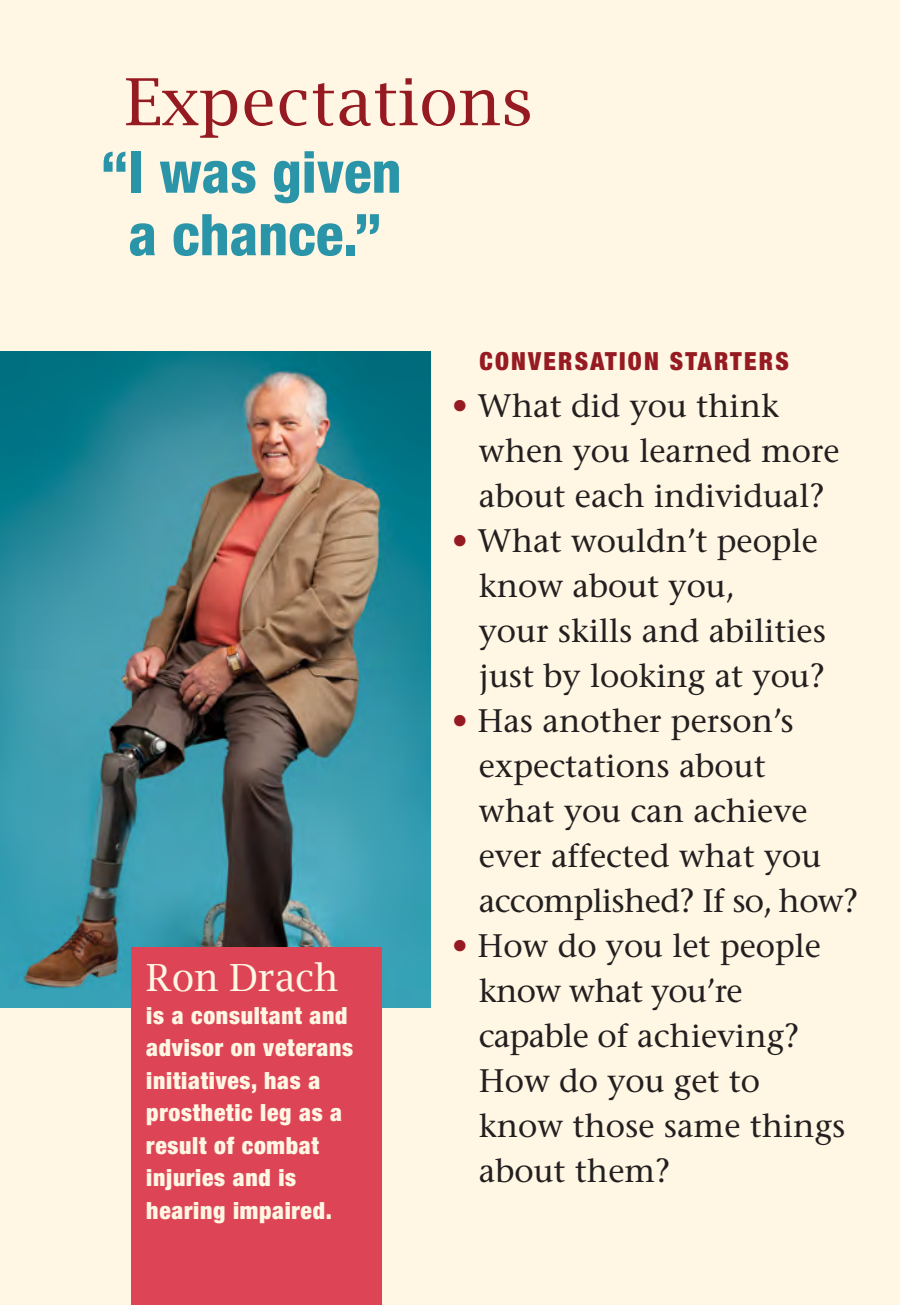
<style>
.page{position:relative;width:900px;height:1305px;background:#fff6e3}
.page>*{position:absolute;margin:0;border:0;box-sizing:border-box;transform-origin:0 0}
.t1{font:65px "Lucida Bright";letter-spacing:.01em;color:#961a21}
.t2{font:800 condensed 57.5px/62.5px "Helvetica Neue";color:#2a94a8;text-align:center}
.t3{font:37.5px "Lucida Bright";color:#fff6e3}
.t4{font:32.5px/45px "Stone Serif";color:#231f20}
.t5{font:900 condensed 25px "Helvetica Neue";letter-spacing:.09em;color:#961a21}
.t6{font:900 condensed 23.75px/32.5px "Helvetica Neue";letter-spacing:.03em;color:#fff6e3}
.s1{color:#961a21}
</style>
<div class="page">
<img style="left:0;top:352px;width:430px;height:655px">
<div style="left:132px;top:948px;width:250px;height:357px;background:#dd4556"></div>
<h2 class="t1" style="left:125px;top:65px;width:410px">Expectations</h2>
<p class="t2" style="left:101px;top:140px;width:302px">“I was given a chance.”</p>
<h2 class="t3" style="left:146px;top:956px;width:193px">Ron Drach</h2>
<p class="t6" style="left:146px;top:998px;width:208px">is a consultant and advisor on veterans initiatives, has a prosthetic leg as a result of combat injuries and is hearing impaired.</p>
<h3 class="t5" style="left:479px;top:345px;width:311px">CONVERSATION STARTERS</h3>
<p class="t4" style="left:479px;top:383px;width:362px;text-indent:-27px"><span class="s1">•</span> What did you think when you learned more about each individual?</p>
<p class="t4" style="left:479px;top:518px;width:349px;text-indent:-27px"><span class="s1">•</span> What wouldn’t people know about you,<br>your skills and abilities just by looking at you?</p>
<p class="t4" style="left:479px;top:698px;width:381px;text-indent:-27px"><span class="s1">•</span> Has another person’s expectations about<br>what you can achieve ever affected what you accomplished? If so, how?</p>
<p class="t4" style="left:479px;top:923px;width:368px;text-indent:-27px"><span class="s1">•</span> How do you let people know what you’re capable of achieving?<br>How do you get to know those same things about them?</p>
</div>
